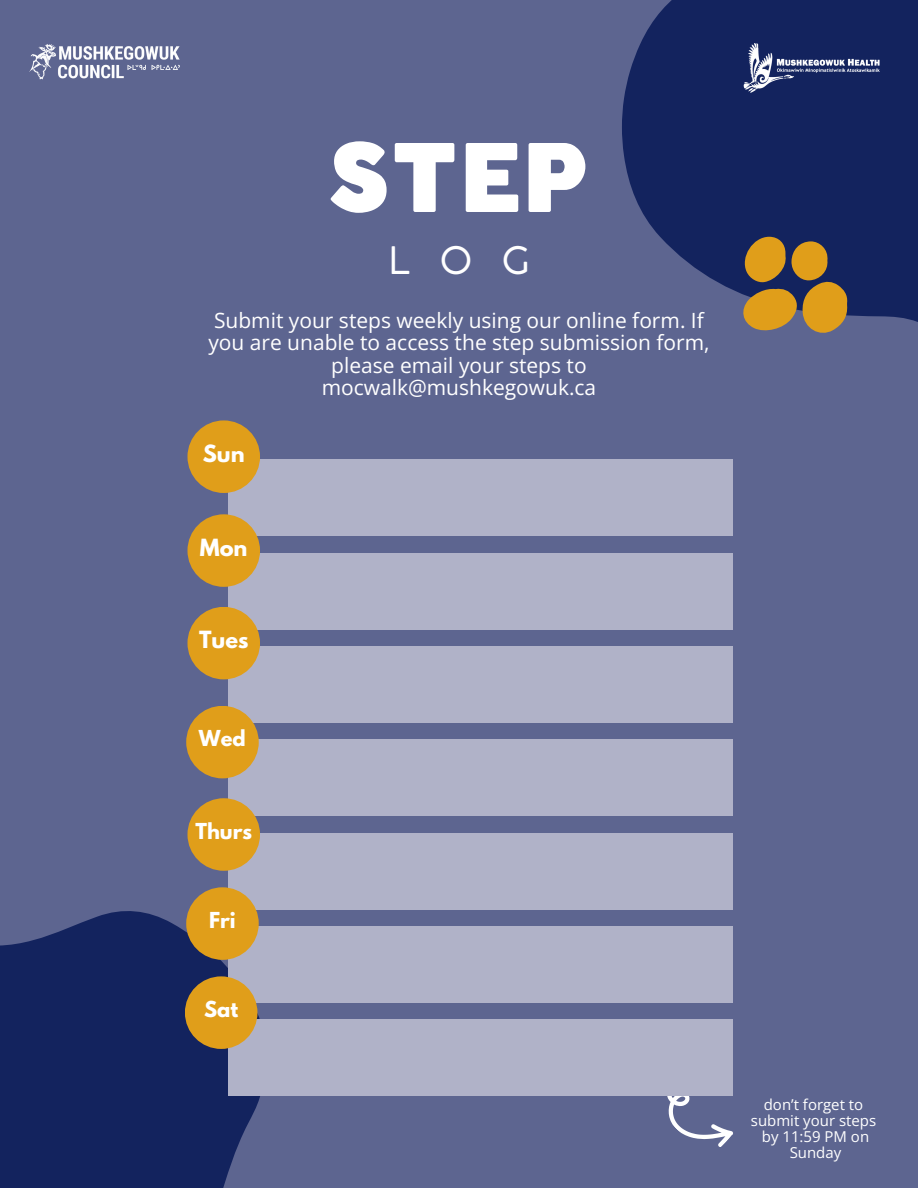
<style>
.page{position:relative;width:918px;height:1188px;background:#5d6590}
.page>*{position:absolute;margin:0;border:0;box-sizing:border-box;transform-origin:0 0}
.t1{font:900 93px "Coco Gothic";color:#fff}
.t2{font:37.5px "Coco Gothic";color:#fff}
.t3{font:21px/22.5px "Open Sans";color:#fff;text-align:center}
.t4{font:700 21px "League Spartan";color:#fff}
.t5{font:700 19.5px "League Spartan";color:#fff}
.t6{font:15px/15.8px "Open Sans";color:#fff;text-align:center}
</style>
<div class="page">
<svg style="left:0;top:909px;width:270px;height:279px;fill:#13235e"></svg>
<img style="left:29px;top:44px;width:151px;height:36px">
<svg style="left:622px;top:0;width:296px;height:322px;fill:#13235e"></svg>
<svg style="left:740px;top:227px;width:112px;height:106px"></svg>
<svg style="left:667px;top:1096px;width:66px;height:51px"></svg>
<div style="left:228px;top:459px;width:505px;height:77px;background:#b0b2c8"></div>
<div style="left:187px;top:420px;width:73px;height:73px;background:#e09e1a;border-radius:50%"></div>
<div style="left:228px;top:553px;width:505px;height:77px;background:#b0b2c8"></div>
<div style="left:187px;top:514px;width:73px;height:73px;background:#e09e1a;border-radius:50%"></div>
<div style="left:228px;top:646px;width:505px;height:77px;background:#b0b2c8"></div>
<div style="left:187px;top:607px;width:73px;height:72px;background:#e09e1a;border-radius:50%"></div>
<div style="left:228px;top:739px;width:505px;height:77px;background:#b0b2c8"></div>
<div style="left:228px;top:833px;width:505px;height:76px;background:#b0b2c8"></div>
<div style="left:228px;top:926px;width:505px;height:77px;background:#b0b2c8"></div>
<div style="left:228px;top:1019px;width:505px;height:77px;background:#b0b2c8"></div>
<div style="left:186px;top:706px;width:73px;height:72px;background:#e09e1a;border-radius:50%"></div>
<div style="left:187px;top:798px;width:73px;height:73px;background:#e09e1a;border-radius:50%"></div>
<div style="left:186px;top:887px;width:73px;height:73px;background:#e09e1a;border-radius:50%"></div>
<div style="left:185px;top:976px;width:72px;height:73px;background:#e09e1a;border-radius:50%"></div>
<img style="left:735px;top:40px;width:151px;height:58px">
<h3 class="t1" style="left:328px;top:143px;width:263px">STEP</h3>
<h3 class="t2" style="left:389px;top:247px;width:142px">LOG</h3>
<p class="t3" style="left:208px;top:308px;width:503px">Submit your steps weekly using our online form. If you are unable to access the step submission form, please email your steps to mocwalk@mushkegowuk.ca</p>
<p class="t4" style="left:203px;top:443px;width:43px">Sun</p>
<h1 class="t4" style="left:200px;top:537px;width:49px">Mon</h1>
<p class="t4" style="left:199px;top:630px;width:51px">Tues</p>
<h2 class="t5" style="left:199px;top:729px;width:48px">Wed</h2>
<h4 class="t5" style="left:195px;top:821px;width:58px">Thurs</h4>
<h3 class="t5" style="left:209px;top:910px;width:28px">Fri</h3>
<h3 class="t5" style="left:204px;top:999px;width:36px">Sat</h3>
<h3 class="t6" style="left:764px;top:1097px;width:101px">don’t forget to</h3>
<h3 class="t6" style="left:751px;top:1112px;width:127px">submit your steps</h3>
<h3 class="t6" style="left:762px;top:1128px;width:109px">by 11:59 PM on<br>Sunday</h3>
</div>
